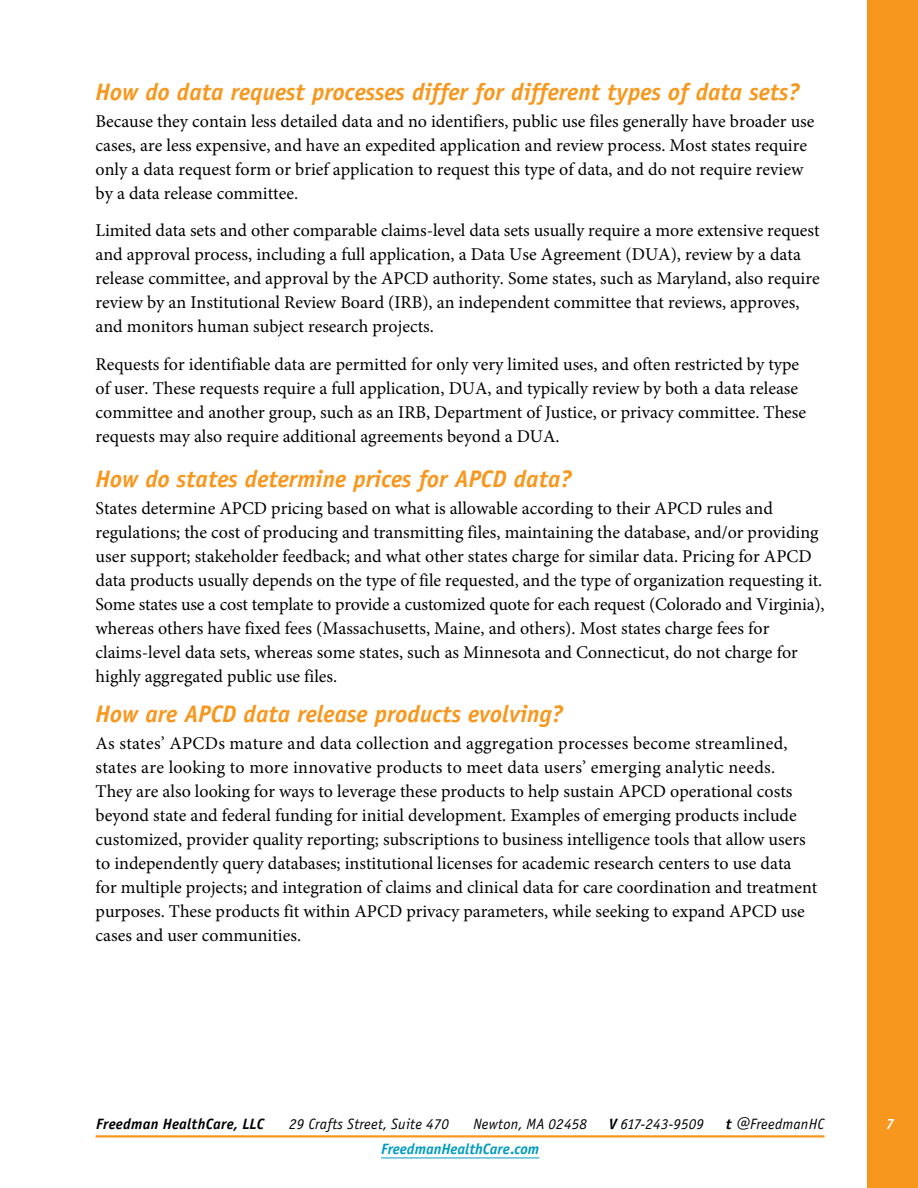
<style>
.page{position:relative;width:918px;height:1188px;background:#fff}
.page>*{position:absolute;margin:0;border:0;box-sizing:border-box;transform-origin:0 0}
.t1{font:italic 700 24px "Officina Sans";color:#f8971d}
.t2{font:18px/24px "Minion Pro";color:#000}
.t3{font:italic 15px "Officina Sans";letter-spacing:.015em;color:#000}
.t4{font:italic 700 15px "Officina Sans";letter-spacing:.015em;color:#000}
.t5{font:italic 700 15px "Officina Sans";color:#009cc0}
.t6{font:italic 700 15px "Officina Sans";color:#fff}
.s1{font-weight:700}
</style>
<div class="page">
<hr style="left:96px;top:1135px;width:729px;height:3px;background:#f8971d">
<hr style="left:381px;top:1158px;width:158px;height:1px;background:#009cc0">
<div style="left:867px;top:0;width:51px;height:1188px;background:#f8971d"></div>
<h1 class="t1" style="left:96px;top:77px;width:706px">How do data request processes differ for different types of data sets?</h1>
<p class="t2" style="left:96px;top:109px;width:720px">Because they contain less detailed data and no identifiers, public use files generally have broader use cases, are less expensive, and have an expedited application and review process. Most states require only a data request form or brief application to request this type of data, and do not require review by a data release committee.</p>
<p class="t2" style="left:96px;top:219px;width:726px">Limited data sets and other comparable claims-level data sets usually require a more extensive request and approval process, including a full application, a Data Use Agreement (DUA), review by a data release committee, and approval by the APCD authority. Some states, such as Maryland, also require review by an Institutional Review Board (IRB), an independent committee that reviews, approves, and monitors human subject research projects.</p>
<p class="t2" style="left:96px;top:352px;width:712px">Requests for identifiable data are permitted for only very limited uses, and often restricted by type of user. These requests require a full application, DUA, and typically review by both a data release committee and another group, such as an IRB, Department of Justice, or privacy committee. These requests may also require additional agreements beyond a DUA.</p>
<h1 class="t1" style="left:96px;top:464px;width:478px">How do states determine prices for APCD data?</h1>
<p class="t2" style="left:96px;top:496px;width:730px">States determine APCD pricing based on what is allowable according to their APCD rules and regulations; the cost of producing and transmitting files, maintaining the database, and/or providing user support; stakeholder feedback; and what other states charge for similar data. Pricing for APCD data products usually depends on the type of file requested, and the type of organization requesting it.<br>Some states use a cost template to provide a customized quote for each request (Colorado and Virginia), whereas others have fixed fees (Massachusetts, Maine, and others). Most states charge fees for claims-level data sets, whereas some states, such as Minnesota and Connecticut, do not charge for highly aggregated public use files.</p>
<h1 class="t1" style="left:96px;top:700px;width:469px">How are APCD data release products evolving?</h1>
<p class="t2" style="left:96px;top:732px;width:723px">As states’ APCDs mature and data collection and aggregation processes become streamlined, states are looking to more innovative products to meet data users’ emerging analytic needs.<br>They are also looking for ways to leverage these products to help sustain APCD operational costs beyond state and federal funding for initial development. Examples of emerging products include customized, provider quality reporting; subscriptions to business intelligence tools that allow users to independently query databases; institutional licenses for academic research centers to use data<br>for multiple projects; and integration of claims and clinical data for care coordination and treatment purposes. These products fit within APCD privacy parameters, while seeking to expand APCD use cases and user communities.</p>
<p class="t4" style="left:96px;top:1115px;width:169px">Freedman HealthCare, LLC</p>
<p class="t3" style="left:289px;top:1115px;width:162px">29 Crafts Street, Suite 470</p>
<p class="t3" style="left:473px;top:1115px;width:115px">Newton, MA 02458</p>
<p class="t3" style="left:609px;top:1115px;width:97px"><span class="s1">V</span> 617-243-9509</p>
<p class="t3" style="left:726px;top:1115px;width:100px"><span class="s1">t</span> @FreedmanHC</p>
<p class="t5" style="left:381px;top:1140px;width:160px">FreedmanHealthCare.com</p>
<p class="t6" style="left:886px;top:1115px;width:10px">7</p>
</div>
